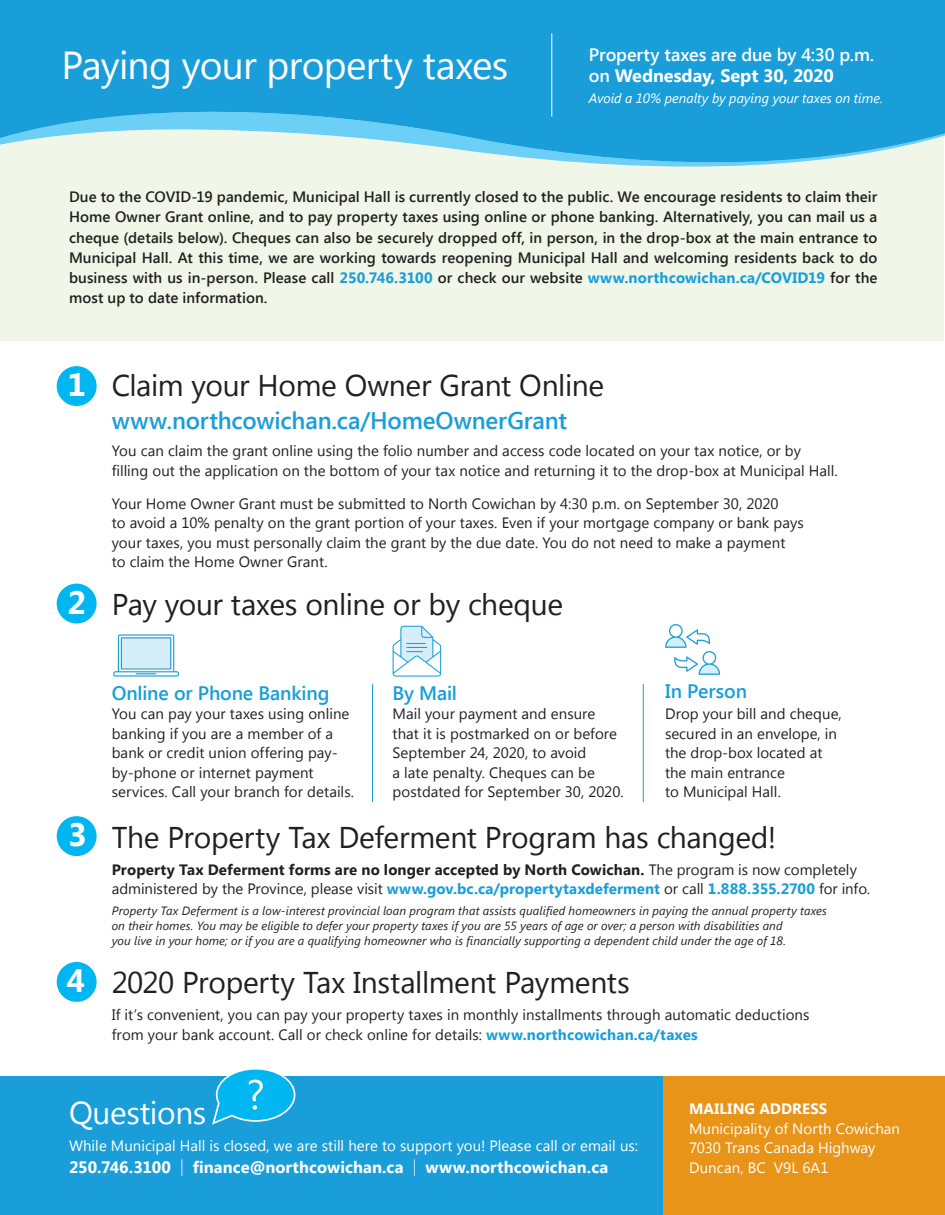
<style>
.page{position:relative;width:945px;height:1215px;background:#fff}
.page>*{position:absolute;margin:0;border:0;box-sizing:border-box;transform-origin:0 0}
.t1{font:39px "Segoe UI";letter-spacing:-.015em;color:#fff}
.t2{font:700 32.4px "Segoe UI";color:#fff}
.t3{font:31.65px "Segoe UI";letter-spacing:-.01em;color:#fff}
.t4{font:30px "Segoe UI";letter-spacing:-.01em;color:#231f20}
.t5{font:600 24px "Segoe UI";letter-spacing:-.005em;color:#199eda}
.t6{font:600 19.5px "Segoe UI";letter-spacing:-.01em;color:#199eda}
.t7{font:600 18px/21px "Segoe UI";letter-spacing:-.005em;color:#fff}
.t8{font:700 16.5px "Segoe UI";letter-spacing:.005em;color:#fff}
.t9{font:15px/19.5px "Segoe UI";letter-spacing:.005em;color:#231f20}
.t10{font:600 15px/20px "Segoe UI";letter-spacing:.005em;color:#231f20;text-align:justify}
.t11{font:15px/19.5px "Segoe UI";letter-spacing:.005em;color:#fff}
.t12{font:700 15px "Segoe UI";letter-spacing:.01em;color:#fff}
.t13{font:italic 13.5px "Segoe UI";color:#fff}
.t14{font:italic 12px/15px "Segoe UI";letter-spacing:.01em;color:#231f20}
.s1{font-weight:700}
.s2{font-weight:700;color:#199eda}
.s3{font-weight:300}
</style>
<div class="page">
<div style="left:1px;top:20px;width:943px;height:320px;background:#f0f6e8"></div>
<svg style="left:0;top:0;width:945px;height:179px;fill:#199eda"></svg>
<div style="left:57px;top:366px;width:40px;height:40px;background:#00b6f0;border-radius:50%"></div>
<div style="left:57px;top:584px;width:40px;height:40px;background:#00b6f0;border-radius:50%"></div>
<div style="left:57px;top:816px;width:40px;height:40px;background:#00b6f0;border-radius:50%"></div>
<div style="left:57px;top:962px;width:40px;height:40px;background:#00b6f0;border-radius:50%"></div>
<svg style="left:113px;top:634px;width:66px;height:43px"></svg>
<svg style="left:393px;top:626px;width:48px;height:51px"></svg>
<svg style="left:665px;top:624px;width:55px;height:51px"></svg>
<hr style="left:372px;top:684px;width:1px;height:118px;background:#199eda">
<hr style="left:643px;top:684px;width:1px;height:118px;background:#199eda">
<div style="left:0;top:1077px;width:716px;height:138px;background:#199eda"></div>
<svg style="left:212px;top:1069px;width:83px;height:56px"></svg>
<hr style="left:551px;top:33px;width:1px;height:84px;background:#fff">
<div style="left:664px;top:1077px;width:281px;height:138px;background:#e89418"></div>
<h1 class="t1" style="left:61px;top:38px;width:449px">Paying your property taxes</h1>
<p class="t7" style="left:589px;top:43px;width:287px">Property taxes are due by 4:30 p.m. on <span class="s1">Wednesday, Sept 30, 2020</span></p>
<p class="t13" style="left:589px;top:88px;width:296px">Avoid a 10% penalty by paying your taxes on time.</p>
<p class="t10" style="left:69px;top:186px;width:810px">Due to the COVID-19 pandemic, Municipal Hall is currently closed to the public. We encourage residents to claim their Home Owner Grant online, and to pay property taxes using online or phone banking. Alternatively, you can mail us a cheque (details below). Cheques can also be securely dropped off, in person, in the drop-box at the main entrance to Municipal Hall. At this time, we are working towards reopening Municipal Hall and welcoming residents back to do business with us in-person. Please call <span class="s2">250.746.3100</span> or check our website <span class="s2">www.northcowichan.ca/COVID19</span> for the most up to date information.</p>
<h2 class="t2" style="left:67px;top:361px;width:20px">1</h2>
<h2 class="t2" style="left:67px;top:579px;width:20px">2</h2>
<h2 class="t2" style="left:68px;top:811px;width:20px">3</h2>
<h2 class="t2" style="left:66px;top:957px;width:20px">4</h2>
<h3 class="t4" style="left:112px;top:365px;width:494px">Claim your Home Owner Grant Online</h3>
<h3 class="t5" style="left:112px;top:404px;width:457px">www.northcowichan.ca/HomeOwnerGrant</h3>
<p class="t9" style="left:112px;top:440px;width:727px">You can claim the grant online using the folio number and access code located on your tax notice, or by filling out the application on the bottom of your tax notice and returning it to the drop-box at Municipal Hall.</p>
<p class="t9" style="left:112px;top:493px;width:694px">Your Home Owner Grant must be submitted to North Cowichan by 4:30 p.m. on September 30, 2020<br>to avoid a 10% penalty on the grant portion of your taxes. Even if your mortgage company or bank pays your taxes, you must personally claim the grant by the due date. You do not need to make a payment<br>to claim the Home Owner Grant.</p>
<h3 class="t4" style="left:112px;top:584px;width:453px">Pay your taxes online or by cheque</h3>
<h3 class="t6" style="left:112px;top:679px;width:219px">Online or Phone Banking</h3>
<p class="t9" style="left:112px;top:704px;width:244px">You can pay your taxes using online banking if you are a member of a bank or credit union offering pay&shy;by-phone or internet payment services. Call your branch for details.</p>
<h3 class="t6" style="left:393px;top:679px;width:66px">By Mail</h3>
<p class="t9" style="left:393px;top:704px;width:233px">Mail your payment and ensure that it is postmarked on or before<br>September 24, 2020, to avoid<br>a late penalty. Cheques can be postdated for September 30, 2020.</p>
<h3 class="t6" style="left:665px;top:678px;width:84px">In Person</h3>
<p class="t9" style="left:665px;top:703px;width:178px">Drop your bill and cheque, secured in an envelope, in the drop-box located at the main entrance<br>to Municipal Hall.</p>
<h3 class="t4" style="left:112px;top:816px;width:666px">The Property Tax Deferment Program has changed!</h3>
<p class="t9" style="left:112px;top:859px;width:760px"><span class="s1">Property Tax Deferment forms are no longer accepted by North Cowichan.</span> The program is now completely administered by the Province, please visit <span class="s2">www.gov.bc.ca/propertytaxdeferment</span> or call <span class="s2">1.888.355.2700</span> for info.</p>
<p class="t14" style="left:112px;top:903px;width:717px">Property Tax Deferment is a low-interest provincial loan program that assists qualified homeowners in paying the annual property taxes on their homes. You may be eligible to defer your property taxes if you are 55 years of age or over; a person with disabilities and<br>you live in your home; or if you are a qualifying homeowner who is financially supporting a dependent child under the age of 18.</p>
<h3 class="t4" style="left:112px;top:962px;width:520px">2020 Property Tax Installment Payments</h3>
<p class="t9" style="left:112px;top:1004px;width:699px">If it’s convenient, you can pay your property taxes in monthly installments through automatic deductions from your bank account. Call or check online for details: <span class="s2">www.northcowichan.ca/taxes</span></p>
<h3 class="t3" style="left:69px;top:1090px;width:139px">Questions</h3>
<p class="t11" style="left:69px;top:1135px;width:571px">While Municipal Hall is closed, we are still here to support you! Please call or email us:</p>
<p class="t8" style="left:69px;top:1156px;width:541px">250.746.3100 <span class="s3">|</span> finance@northcowichan.ca <span class="s3">|</span> www.northcowichan.ca</p>
<p class="t12" style="left:689px;top:1098px;width:140px">MAILING ADDRESS</p>
<p class="t11" style="left:689px;top:1118px;width:212px">Municipality of North Cowichan<br>7030 Trans Canada Highway<br>Duncan, BC V9L 6A1</p>
</div>
